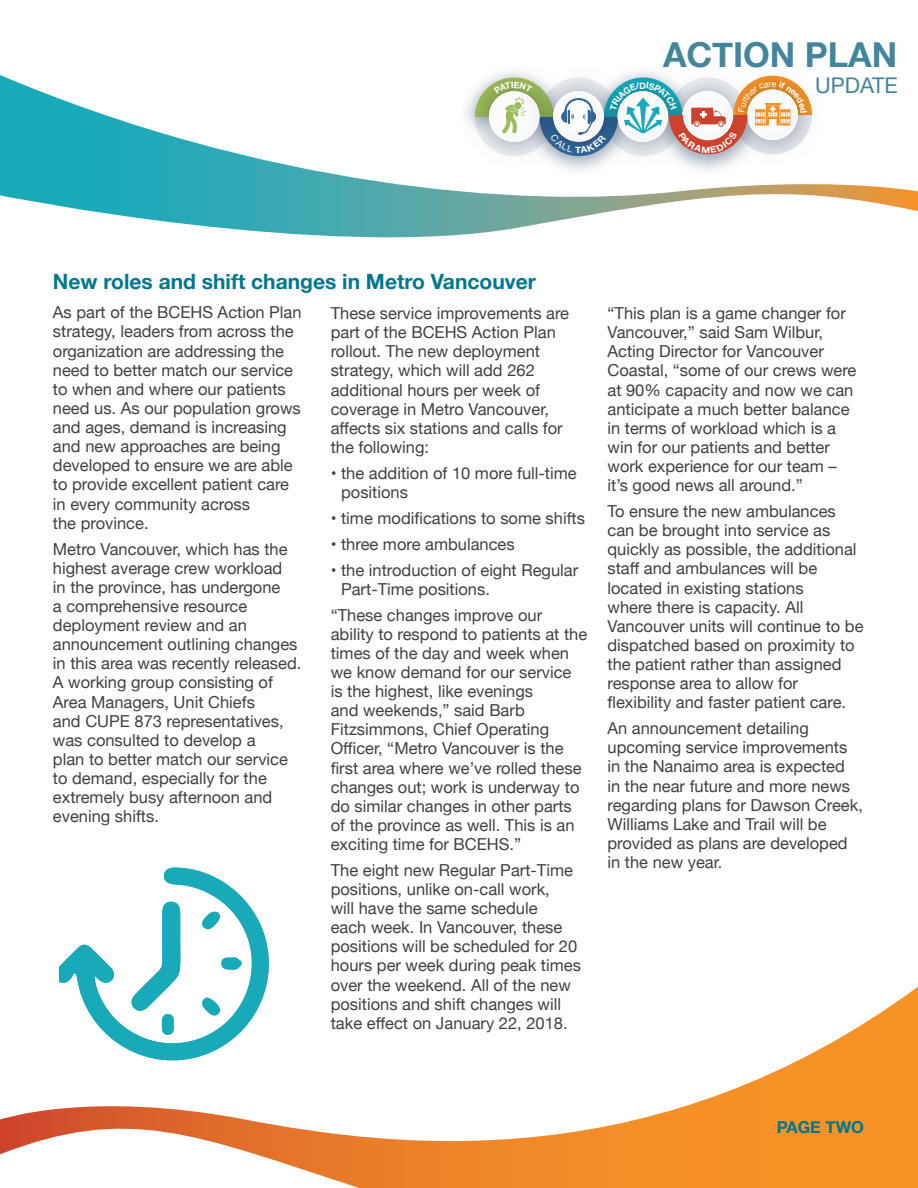
<style>
.page{position:relative;width:918px;height:1188px;background:#fff}
.page>*{position:absolute;margin:0;border:0;box-sizing:border-box;transform-origin:0 0}
.t1{font:700 34.35px "Helvetica Neue";color:#43859c}
.t2{font:21.6px "Helvetica Neue";color:#43859c}
.t3{font:700 21px "Helvetica Neue";color:#007790}
.t4{font:16.5px/19px "Helvetica Neue";color:#404040}
.t5{font:700 16.5px "Helvetica Neue";color:#007790}
</style>
<div class="page">
<svg style="left:0;top:75px;width:918px;height:163px"></svg>
<svg style="left:0;top:987px;width:918px;height:201px"></svg>
<svg style="left:59px;top:868px;width:221px;height:202px"></svg>
<svg style="left:221px;top:957px;width:21px;height:13px"></svg>
<svg style="left:202px;top:998px;width:19px;height:18px"></svg>
<svg style="left:202px;top:912px;width:18px;height:18px"></svg>
<svg style="left:130px;top:902px;width:51px;height:133px"></svg>
<svg style="left:475px;top:76px;width:337px;height:80px"></svg>
<h1 class="t1" style="left:663px;top:28px;width:236px">ACTION PLAN</h1>
<h2 class="t2" style="left:815px;top:70px;width:84px">UPDATE</h2>
<p class="t3" style="left:53px;top:265px;width:485px">New roles and shift changes in Metro Vancouver</p>
<p class="t4" style="left:53px;top:304px;width:250px">As part of the BCEHS Action Plan strategy, leaders from across the organization are addressing the need to better match our service to when and where our patients need us. As our population grows and ages, demand is increasing and new approaches are being developed to ensure we are able to provide excellent patient care in every community across<br>the province.</p>
<p class="t4" style="left:53px;top:540px;width:250px">Metro Vancouver, which has the highest average crew workload<br>in the province, has undergone<br>a comprehensive resource deployment review and an announcement outlining changes in this area was recently released.<br>A working group consisting of<br>Area Managers, Unit Chiefs<br>and CUPE 873 representatives, was consulted to develop a<br>plan to better match our service to demand, especially for the extremely busy afternoon and evening shifts.</p>
<p class="t4" style="left:331px;top:305px;width:240px">These service improvements are part of the BCEHS Action Plan rollout. The new deployment strategy, which will add 262 additional hours per week of coverage in Metro Vancouver, affects six stations and calls for the following:</p>
<p class="t4" style="left:341px;top:464px;width:237px;text-indent:-10px">• the addition of 10 more full-time positions</p>
<p class="t4" style="left:331px;top:509px;width:256px">• time modifications to some shifts</p>
<p class="t4" style="left:331px;top:535px;width:185px">• three more ambulances</p>
<p class="t4" style="left:341px;top:561px;width:239px;text-indent:-10px">• the introduction of eight Regular<br>Part-Time positions.</p>
<p class="t4" style="left:331px;top:606px;width:258px">“These changes improve our ability to respond to patients at the times of the day and week when we know demand for our service is the highest, like evenings<br>and weekends,” said Barb<br>Fitzsimmons, Chief Operating<br>Officer, “Metro Vancouver is the first area where we’ve rolled these changes out; work is underway to do similar changes in other parts of the province as well. This is an exciting time for BCEHS.”</p>
<p class="t4" style="left:331px;top:861px;width:252px">The eight new Regular Part-Time positions, unlike on-call work,<br>will have the same schedule<br>each week. In Vancouver, these positions will be scheduled for 20 hours per week during peak times over the weekend. All of the new positions and shift changes will take effect on January 22, 2018.</p>
<p class="t4" style="left:608px;top:305px;width:251px">“This plan is a game changer for<br>Vancouver,” said Sam Wilbur,<br>Acting Director for Vancouver<br>Coastal, “some of our crews were at 90% capacity and now we can anticipate a much better balance in terms of workload which is a win for our patients and better work experience for our team – it’s good news all around.”</p>
<p class="t4" style="left:608px;top:503px;width:258px">To ensure the new ambulances can be brought into service as quickly as possible, the additional staff and ambulances will be located in existing stations<br>where there is capacity. All<br>Vancouver units will continue to be dispatched based on proximity to the patient rather than assigned response area to allow for flexibility and faster patient care.</p>
<p class="t4" style="left:608px;top:720px;width:257px">An announcement detailing upcoming service improvements in the Nanaimo area is expected<br>in the near future and more news regarding plans for Dawson Creek,<br>Williams Lake and Trail will be provided as plans are developed in the new year.</p>
<p class="t5" style="left:777px;top:1115px;width:89px">PAGE TWO</p>
</div>
